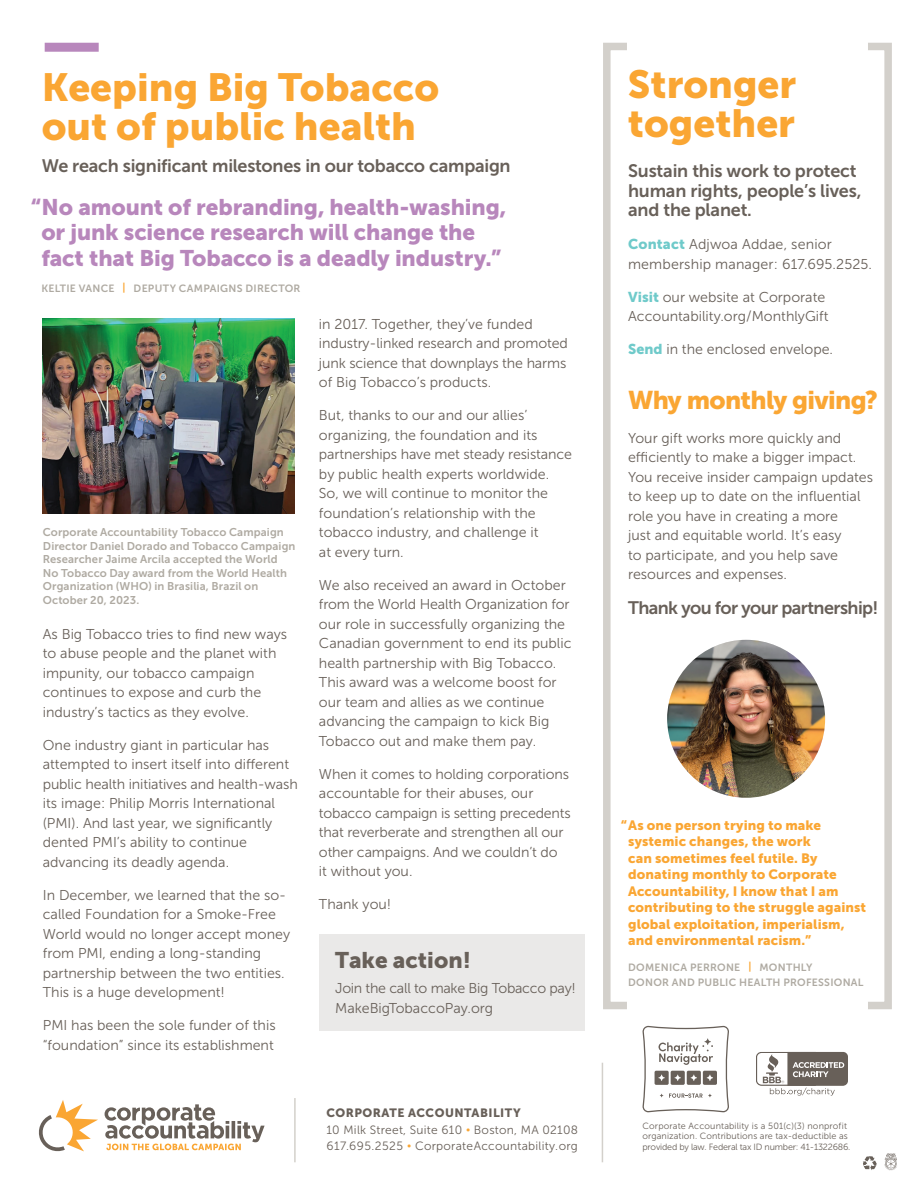
<style>
.page{position:relative;width:918px;height:1188px;background:#fff}
.page>*{position:absolute;margin:0;border:0;box-sizing:border-box;transform-origin:0 0}
.Article_Title{font:39px/39px "Museo Sans 900";color:#faa633}
.Featured_Text_Large{font:25.5px "Museo Sans 900";letter-spacing:-.03em;color:#faa633}
.Featured_Text_Large-2{font:22.5px/25.5px "Museo Sans 900";letter-spacing:-.005em;color:#b887bc}
.Featured_Text_Large-3{font:22.5px "Museo Sans 900";color:#686059}
.Article_Body_Copy{font:18px/19.5px "Museo Sans 700";letter-spacing:-.01em;color:#686059}
.Article_Title-2{font:18px "Museo Sans 700";letter-spacing:-.015em;color:#686059}
.Article_Body_Copy-2{font:18px "Museo Sans 700";letter-spacing:-.03em;color:#686059}
.Article_Body_Copy-3{font:14.25px/19.5px "Museo Sans 300";color:#686059}
.Featured_Text_Large-4{font:14.25px/19.5px "Museo Sans 300";letter-spacing:-.02em;color:#686059}
.Featured_Text_Large-5{font:13.5px/16.5px "Museo Sans 900";letter-spacing:.005em;color:#faa633}
.Article_Body_Copy-4{font:12px "Museo Sans 300";letter-spacing:.02em;color:#686059}
.Article_Body_Copy-5{font:12px "Museo Sans 900";letter-spacing:.04em;color:#686059}
.t1{font:11.25px/13.5px "Museo Sans 700";letter-spacing:.01em;color:#afaaa2}
.Featured_Text_Large-6{font:10.5px/15px "Museo Sans 700";letter-spacing:.025em;color:#afaaa2}
.Article_Body_Copy-6{font:9px/10.5px "Museo Sans 300";letter-spacing:.01em;color:#686059}
.s1{color:#faa633}
.s2{font-size:10.5px;color:#faa633}
.s3{font-family:"Museo Sans 900";color:#6fcaca}
</style>
<div class="page">
<svg style="left:38px;top:1100px;width:60px;height:52px"></svg>
<svg style="left:105px;top:1104px;width:160px;height:46px"></svg>
<svg style="left:884px;top:1153px;width:13px;height:18px"></svg>
<div style="left:603px;top:43px;width:289px;height:966px;border:8px solid #d3d0cb"></div>
<svg style="left:627px;top:43px;width:241px;height:983px"></svg>
<div style="left:45px;top:43px;width:54px;height:9px;background:#b887bc"></div>
<svg style="left:863px;top:1156px;width:14px;height:14px"></svg>
<hr style="left:294px;top:1098px;width:2px;height:64px;background:#d3d0cb">
<hr style="left:602px;top:1063px;width:1px;height:99px;background:#d3d0cb">
<img style="left:667px;top:640px;width:158px;height:158px;border-radius:79px">
<img style="left:43px;top:319px;width:251px;height:195px">
<svg style="left:756px;top:1052px;width:92px;height:44px"></svg>
<div style="left:319px;top:934px;width:265px;height:97px;background:#eae9e8"></div>
<svg style="left:642px;top:1026px;width:87px;height:87px"></svg>
<p class="Article_Title" style="left:42px;top:68px;width:399px">Keeping Big Tobacco out of public health</p>
<p class="Article_Title-2" style="left:42px;top:155px;width:470px">We reach significant milestones in our tobacco campaign</p>
<p class="Featured_Text_Large-2" style="left:41px;top:194px;width:466px;text-indent:-11px">“No amount of rebranding, health-washing, or junk science research will change the fact that Big Tobacco is a deadly industry.”</p>
<p class="Featured_Text_Large-6" style="left:41px;top:281px;width:261px">KELTIE VANCE <span class="s1">|</span> DEPUTY CAMPAIGNS DIRECTOR</p>
<p class="t1" style="left:43px;top:525px;width:254px">Corporate Accountability Tobacco Campaign Director Daniel Dorado and Tobacco Campaign Researcher Jaime Arcila accepted the World No Tobacco Day award from the World Health Organization (WHO) in Brasilia, Brazil on October 20, 2023.</p>
<p class="Article_Body_Copy-3" style="left:43px;top:624px;width:246px">As Big Tobacco tries to find new ways to abuse people and the planet with impunity, our tobacco campaign continues to expose and curb the industry’s tactics as they evolve.</p>
<p class="Article_Body_Copy-3" style="left:43px;top:735px;width:256px">One industry giant in particular has attempted to insert itself into different public health initiatives and health-wash its image: Philip Morris International (PMI). And last year, we significantly dented PMI’s ability to continue advancing its deadly agenda.</p>
<p class="Article_Body_Copy-3" style="left:43px;top:885px;width:249px">In December, we learned that the so&shy;called Foundation for a Smoke-Free World would no longer accept money from PMI, ending a long-standing partnership between the two entities.<br>This is a huge development!</p>
<p class="Article_Body_Copy-3" style="left:43px;top:1016px;width:234px">PMI has been the sole funder of this “foundation” since its establishment</p>
<p class="Article_Body_Copy-3" style="left:319px;top:314px;width:250px">in 2017. Together, they’ve funded industry-linked research and promoted junk science that downplays the harms of Big Tobacco’s products.</p>
<p class="Article_Body_Copy-3" style="left:319px;top:405px;width:255px">But, thanks to our and our allies’ organizing, the foundation and its partnerships have met steady resistance by public health experts worldwide.<br>So, we will continue to monitor the foundation’s relationship with the tobacco industry, and challenge it<br>at every turn.</p>
<p class="Article_Body_Copy-3" style="left:319px;top:575px;width:254px">We also received an award in October from the World Health Organization for our role in successfully organizing the Canadian government to end its public health partnership with Big Tobacco.<br>This award was a welcome boost for our team and allies as we continue advancing the campaign to kick Big Tobacco out and make them pay.</p>
<p class="Article_Body_Copy-3" style="left:319px;top:764px;width:253px">When it comes to holding corporations accountable for their abuses, our tobacco campaign is setting precedents that reverberate and strengthen all our other campaigns. And we couldn’t do<br>it without you.</p>
<p class="Article_Body_Copy-3" style="left:319px;top:894px;width:74px">Thank you!</p>
<p class="Featured_Text_Large-3" style="left:335px;top:947px;width:137px">Take action!</p>
<p class="Featured_Text_Large-4" style="left:335px;top:979px;width:242px">Join the call to make Big Tobacco pay!<br>MakeBigTobaccoPay.org</p>
<p class="Article_Body_Copy-5" style="left:326px;top:1106px;width:196px">CORPORATE ACCOUNTABILITY</p>
<p class="Article_Body_Copy-4" style="left:326px;top:1123px;width:253px">10 Milk Street, Suite 610 <span class="s2">•</span> Boston, MA 02108</p>
<p class="Article_Body_Copy-4" style="left:326px;top:1139px;width:253px">617.695.2525 <span class="s2">•</span> CorporateAccountability.org</p>
<p class="Article_Title" style="left:628px;top:65px;width:170px">Stronger together</p>
<p class="Article_Body_Copy" style="left:628px;top:161px;width:235px">Sustain this work to protect human rights, people’s lives, and the planet.</p>
<p class="Article_Body_Copy-3" style="left:628px;top:235px;width:245px"><span class="s3">Contact</span> Adjwoa Addae, senior membership manager: 617.695.2525.</p>
<p class="Article_Body_Copy-3" style="left:628px;top:287px;width:199px"><span class="s3">Visit</span> our website at Corporate</p>
<p class="Article_Body_Copy-3" style="left:628px;top:307px;width:202px">Accountability.org/MonthlyGift</p>
<p class="Article_Body_Copy-3" style="left:628px;top:340px;width:207px"><span class="s3">Send</span> in the enclosed envelope.</p>
<p class="Featured_Text_Large" style="left:628px;top:386px;width:251px">Why monthly giving?</p>
<p class="Article_Body_Copy-3" style="left:628px;top:428px;width:246px">Your gift works more quickly and efficiently to make a bigger impact.<br>You receive insider campaign updates to keep up to date on the influential role you have in creating a more<br>just and equitable world. It’s easy<br>to participate, and you help save resources and expenses.</p>
<p class="Article_Body_Copy-2" style="left:628px;top:598px;width:252px">Thank you for your partnership!</p>
<p class="Featured_Text_Large-5" style="left:628px;top:817px;width:240px;text-indent:-8px">“As one person trying to make systemic changes, the work<br>can sometimes feel futile. By donating monthly to Corporate<br>Accountability, I know that I am contributing to the struggle against global exploitation, imperialism, and environmental racism.”</p>
<p class="Featured_Text_Large-6" style="left:628px;top:960px;width:237px">DOMENICA PERRONE <span class="s1">|</span> MONTHLY<br>DONOR AND PUBLIC HEALTH PROFESSIONAL</p>
<p class="Article_Body_Copy-6" style="left:643px;top:1120px;width:209px">Corporate Accountability is a 501(c)(3) nonprofit organization. Contributions are tax-deductible as provided by law. Federal tax ID number: 41-1322686.</p>
</div>
